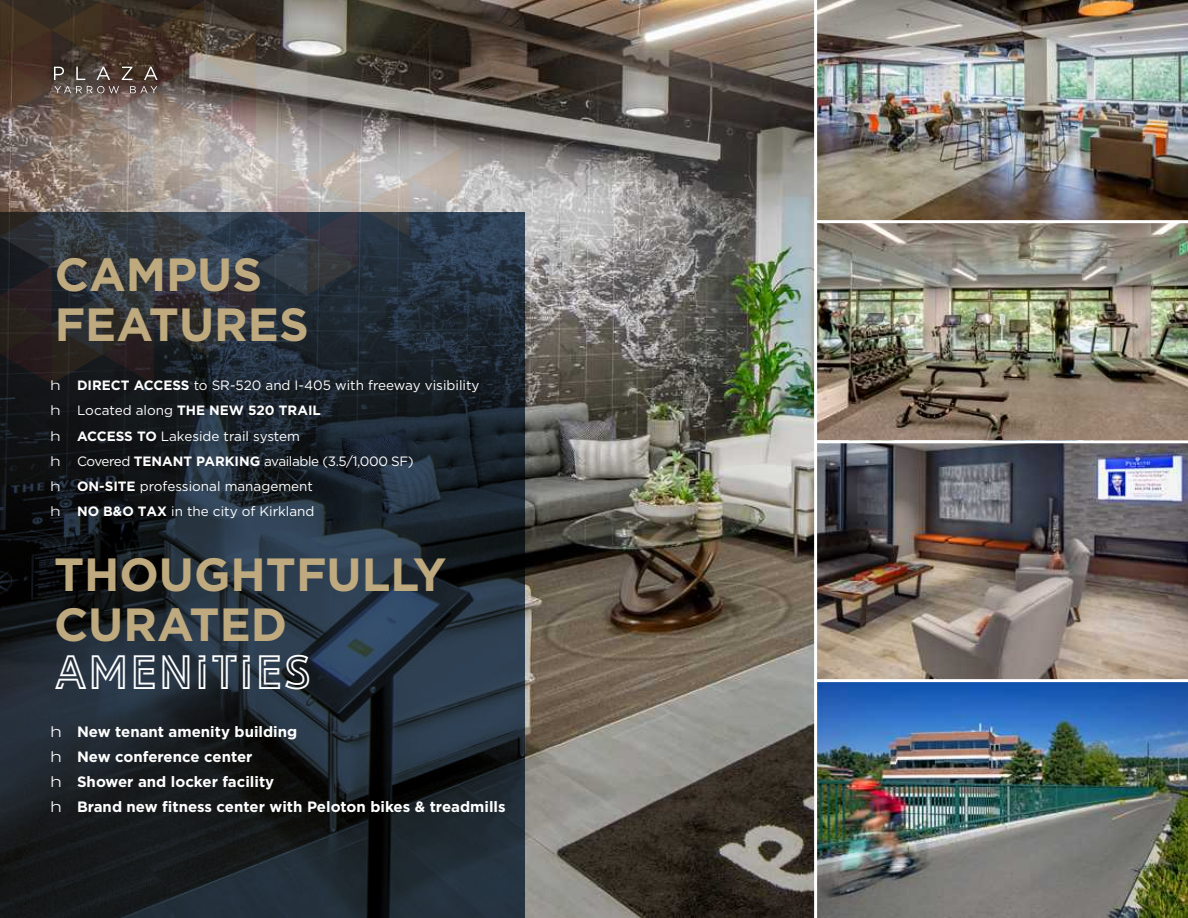
<style>
.page{position:relative;width:1188px;height:918px;background:#fff}
.page>*{position:absolute;margin:0;border:0;box-sizing:border-box;transform-origin:0 0}
.t1{font:700 46.5px/49.8px "Gotham";color:#bfaa7f}
.t2{font:45px "LIBRARY3 AM";color:#fff}
.t3{font:700 15px/25.2px "Gotham";color:#fff}
.t4{font:13.5px/25.2px "Gotham";color:#fff}
.s1{font-weight:700}
</style>
<div class="page">
<img style="left:461px;top:0;width:353px;height:918px">
<svg style="left:0;top:213px;width:525px;height:705px;background:#1c252e"></svg>
<img style="left:817px;top:0;width:371px;height:440px">
<img style="left:817px;top:443px;width:371px;height:475px">
<hr style="left:816px;top:220px;width:372px;height:3px;background:#fff">
<hr style="left:816px;top:679px;width:372px;height:3px;background:#fff">
<svg style="left:51px;top:726px;width:7px;height:11px"></svg>
<svg style="left:51px;top:751px;width:7px;height:11px"></svg>
<svg style="left:51px;top:777px;width:7px;height:10px"></svg>
<svg style="left:51px;top:802px;width:7px;height:10px"></svg>
<svg style="left:0;top:0;width:461px;height:390px;background:#565353"></svg>
<svg style="left:51px;top:406px;width:6px;height:9px"></svg>
<svg style="left:51px;top:431px;width:6px;height:10px"></svg>
<svg style="left:51px;top:456px;width:6px;height:10px"></svg>
<svg style="left:51px;top:481px;width:6px;height:10px"></svg>
<svg style="left:51px;top:506px;width:6px;height:10px"></svg>
<h1 class="t1" style="left:55px;top:249px;width:256px">CAMPUS<br>FEATURES</h1>
<p class="t4" style="left:77px;top:373px;width:404px"><span class="s1">DIRECT ACCESS</span> to SR-520 and I-405 with freeway visibility Located along <span class="s1">THE NEW 520 TRAIL<br>ACCESS TO</span> Lakeside trail system<br>Covered <span class="s1">TENANT PARKING</span> available (3.5/1,000 SF)<br><span class="s1">ON-SITE</span> professional management<br><span class="s1">NO B&amp;O TAX</span> in the city of Kirkland</p>
<h1 class="t1" style="left:54px;top:549px;width:394px">THOUGHTFULLY<br>CURATED</h1>
<h2 class="t2" style="left:54px;top:644px;width:259px">AMENITIES</h2>
<p class="t3" style="left:77px;top:719px;width:430px">New tenant amenity building<br>New conference center<br>Shower and locker facility<br>Brand new fitness center with Peloton bikes &amp; treadmills</p>
</div>
